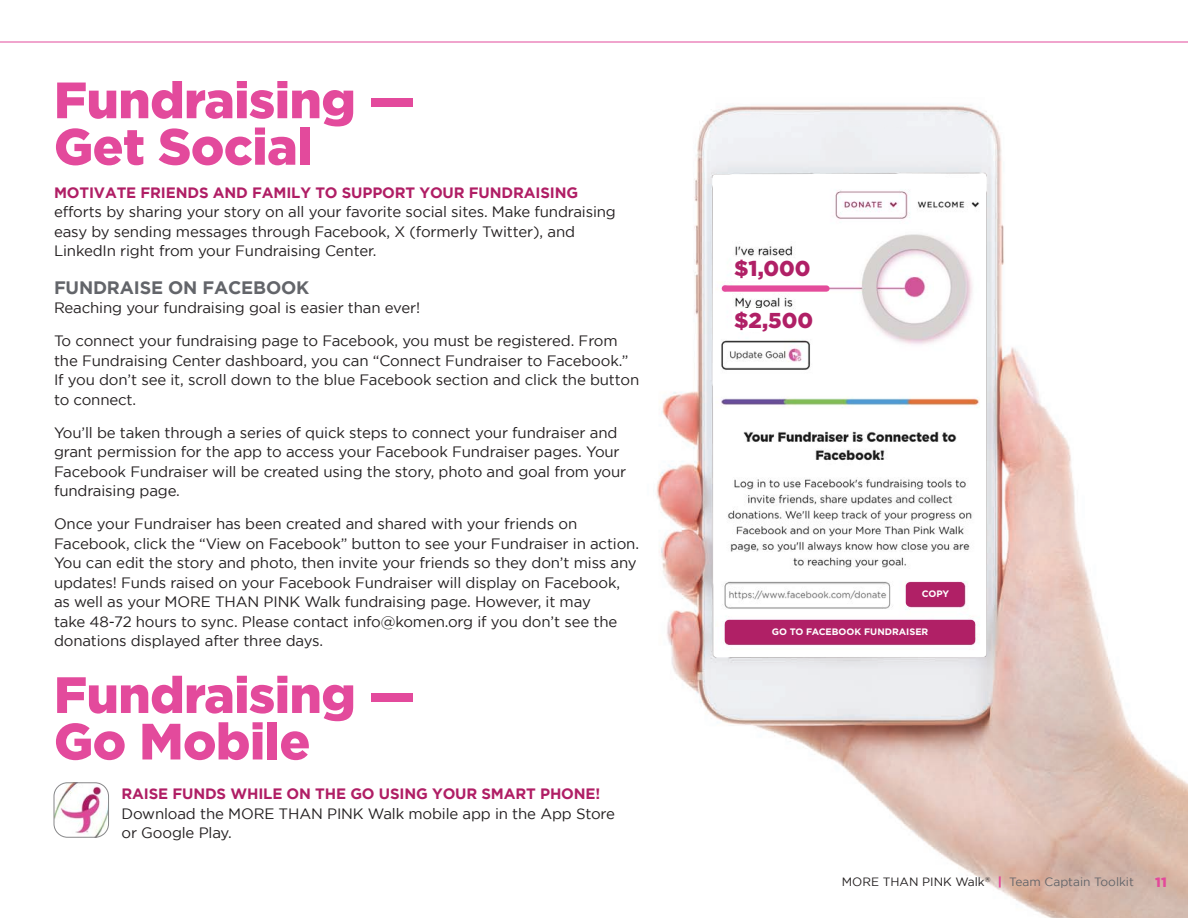
<style>
.page{position:relative;width:1188px;height:918px;background:#fff}
.page>*{position:absolute;margin:0;border:0;box-sizing:border-box;transform-origin:0 0}
.Headline_-_Pink_34pt_black{font:900 51px/46.5px "Gotham";letter-spacing:-.01em;color:#e34a9c}
.Paragraph_-_main{font:900 51px/46.5px "Gotham";letter-spacing:-.01em;color:#e34a9c}
.t1{font:900 21.6px "Gotham";color:#b02066}
.Subhead_-_12_pt_gray_all_caps{font:700 18px "Gotham";letter-spacing:-.01em;color:#63656a}
.Paragraph_-_main-2{font:15px/19.5px "Gotham";letter-spacing:-.01em;color:#231f20}
.t2{font:900 13.5px "Gotham";color:#e3499a}
.t3{font:12px "Gotham";color:#63656a}
.t4{font:700 9.3px "Gotham";color:#fff}
.s1{font-weight:700;color:#b01e65}
.s2{color:#231f20}
.s3{font-weight:900;color:#e3499a}
</style>
<div class="page">
<hr style="left:0;top:42px;width:1188px;height:1px;background:#e34a9c">
<img style="left:656px;top:104px;width:532px;height:814px">
<img style="left:54px;top:784px;width:53px;height:52px">
<div style="left:54px;top:782px;width:55px;height:56px;border:1px solid #878789;border-radius:14px"></div>
<p class="Headline_-_Pink_34pt_black" style="left:54px;top:76px;width:362px">Fundraising —<br>Get Social</p>
<p class="Paragraph_-_main-2" style="left:54px;top:182px;width:563px"><span class="s1">MOTIVATE FRIENDS AND FAMILY TO SUPPORT YOUR FUNDRAISING </span>efforts by sharing your story on all your favorite social sites. Make fundraising easy by sending messages through Facebook, X (formerly Twitter), and LinkedIn right from your Fundraising Center.</p>
<p class="Subhead_-_12_pt_gray_all_caps" style="left:54px;top:277px;width:257px">FUNDRAISE ON FACEBOOK</p>
<p class="Paragraph_-_main-2" style="left:54px;top:298px;width:368px">Reaching your fundraising goal is easier than ever!</p>
<p class="Paragraph_-_main-2" style="left:54px;top:331px;width:587px">To connect your fundraising page to Facebook, you must be registered. From the Fundraising Center dashboard, you can “Connect Fundraiser to Facebook.” If you don’t see it, scroll down to the blue Facebook section and click the button to connect.</p>
<p class="Paragraph_-_main-2" style="left:54px;top:422px;width:574px">You’ll be taken through a series of quick steps to connect your fundraiser and grant permission for the app to access your Facebook Fundraiser pages. Your Facebook Fundraiser will be created using the story, photo and goal from your fundraising page.</p>
<p class="Paragraph_-_main-2" style="left:54px;top:514px;width:587px">Once your Fundraiser has been created and shared with your friends on Facebook, click the “View on Facebook” button to see your Fundraiser in action.<br>You can edit the story and photo, then invite your friends so they don’t miss any updates! Funds raised on your Facebook Fundraiser will display on Facebook, as well as your MORE THAN PINK Walk fundraising page. However, it may<br>take 48-72 hours to sync. Please contact info@komen.org if you don’t see the donations displayed after three days.</p>
<p class="Paragraph_-_main" style="left:54px;top:670px;width:362px">Fundraising —<br>Go Mobile</p>
<p class="Paragraph_-_main-2" style="left:122px;top:784px;width:495px"><span class="s1">RAISE FUNDS WHILE ON THE GO USING YOUR SMART PHONE!<br></span>Download the MORE THAN PINK Walk mobile app in the App Store or Google Play.</p>
<p class="t1" style="left:734px;top:253px;width:78px">$1,000</p>
<p class="t1" style="left:734px;top:305px;width:80px">$2,500</p>
<p class="t4" style="left:922px;top:589px;width:29px">COPY</p>
<p class="t4" style="left:772px;top:626px;width:158px">GO TO FACEBOOK FUNDRAISER</p>
<p class="t3" style="left:842px;top:875px;width:294px"><span class="s2">MORE THAN PINK Walk</span><sup>®</sup> <span class="s3">|</span> Team Captain Toolkit</p>
<p class="t2" style="left:1155px;top:874px;width:13px">11</p>
</div>
